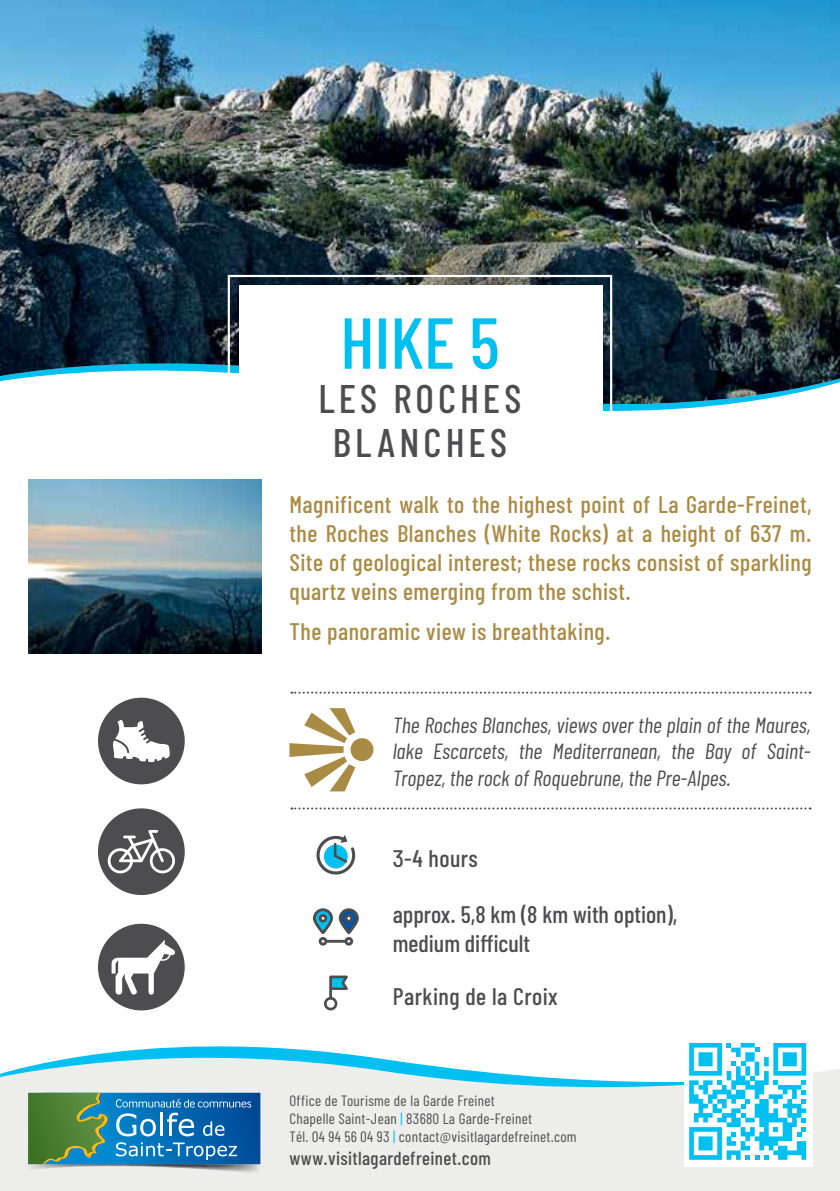
<style>
.page{position:relative;width:840px;height:1191px;background:#fff}
.page>*{position:absolute;margin:0;border:0;box-sizing:border-box;transform-origin:0 0}
.t1{font:500 72px "Barlow Condensed";color:#00c0f2}
.t2{font:500 40px/44.2px "Barlow Condensed";letter-spacing:.1em;color:#4d4d4f;text-align:center}
.t3{font:500 24px/28.8px "Barlow Condensed";letter-spacing:.02em;color:#aa8b44;text-align:justify}
.t4{font:500 24px/28.8px "Barlow Condensed";color:#4d4d4f}
.t5{font:500 24px "Barlow Condensed";letter-spacing:.02em;color:#4d4d4f}
.t6{font:italic 22px/26.4px "Barlow Condensed";color:#4d4d4f;text-align:justify}
.t7{font:500 19px "Barlow Condensed";letter-spacing:.02em;color:#4d4d4f}
.t8{font:15px/18px "Barlow Condensed";letter-spacing:.02em;color:#4d4d4f}
.s1{color:#00c0f2}
</style>
<div class="page">
<img style="left:0;top:0;width:839px;height:411px">
<div style="left:239px;top:285px;width:363px;height:248px;background:#fff"></div>
<div style="left:227px;top:275px;width:385px;height:269px;border:2px solid #fff"></div>
<img style="left:28px;top:480px;width:234px;height:173px">
<svg style="left:291px;top:691px;width:519px;height:2px"></svg>
<svg style="left:291px;top:807px;width:519px;height:2px"></svg>
<div style="left:350px;top:738px;width:23px;height:23px;background:#aa8b44;border-radius:50%"></div>
<svg style="left:289px;top:708px;width:66px;height:83px"></svg>
<svg style="left:316px;top:835px;width:39px;height:40px"></svg>
<svg style="left:324px;top:975px;width:24px;height:35px"></svg>
<div style="left:98px;top:697px;width:87px;height:87px;background:#4d4d4f;border-radius:50%"></div>
<svg style="left:113px;top:720px;width:57px;height:42px"></svg>
<svg style="left:313px;top:908px;width:45px;height:37px"></svg>
<div style="left:98px;top:808px;width:87px;height:87px;background:#4d4d4f;border-radius:50%"></div>
<svg style="left:107px;top:830px;width:68px;height:44px"></svg>
<div style="left:98px;top:923px;width:87px;height:87px;background:#4d4d4f;border-radius:50%"></div>
<svg style="left:111px;top:939px;width:64px;height:55px"></svg>
<svg style="left:0;top:1046px;width:839px;height:145px;background:#ddecef"></svg>
<div style="left:683px;top:1037px;width:128px;height:129px;background:#fff"></div>
<img style="left:22px;top:1136px;width:239px;height:38px">
<svg style="left:28px;top:1092px;width:232px;height:72px;background:#2f7e94"></svg>
<svg style="left:689px;top:1043px;width:116px;height:116px"></svg>
<h1 class="t1" style="left:340px;top:298px;width:161px">Hike 5</h1>
<h2 class="t2" style="left:318px;top:375px;width:204px">Les Roches<br>Bl anches</h2>
<p class="t3" style="left:289px;top:490px;width:523px">Magnificent walk to the highest point of La Garde-Freinet, the Roches Blanches (White Rocks) at a height of 637 m.<br>Site of geological interest; these rocks consist of sparkling quartz veins emerging from the schist.</p>
<p class="t3" style="left:289px;top:616px;width:322px">The panoramic view is breathtaking.</p>
<p class="t6" style="left:392px;top:711px;width:419px">The Roches Blanches, views over the plain of the Maures, lake Escarcets, the Mediterranean, the Bay of Saint-Tropez, the rock of Roquebrune, the Pre-Alpes.</p>
<p class="t4" style="left:392px;top:843px;width:87px">3-4 hours</p>
<p class="t4" style="left:392px;top:899px;width:286px">approx. 5,8 km (8 km with option), medium difficult</p>
<p class="t5" style="left:392px;top:981px;width:166px">Parking de la Croix</p>
<p class="t8" style="left:289px;top:1091px;width:288px">Office de Tourisme de la Garde Freinet<br>Chapelle Saint-Jean <span class="s1">|</span> 83680 La Garde-Freinet<br>Tél. 04 94 56 04 93 <span class="s1">|</span> contact@visitlagardefreinet.com</p>
<p class="t7" style="left:289px;top:1146px;width:203px">www.visitlagardefreinet.com</p>
</div>
